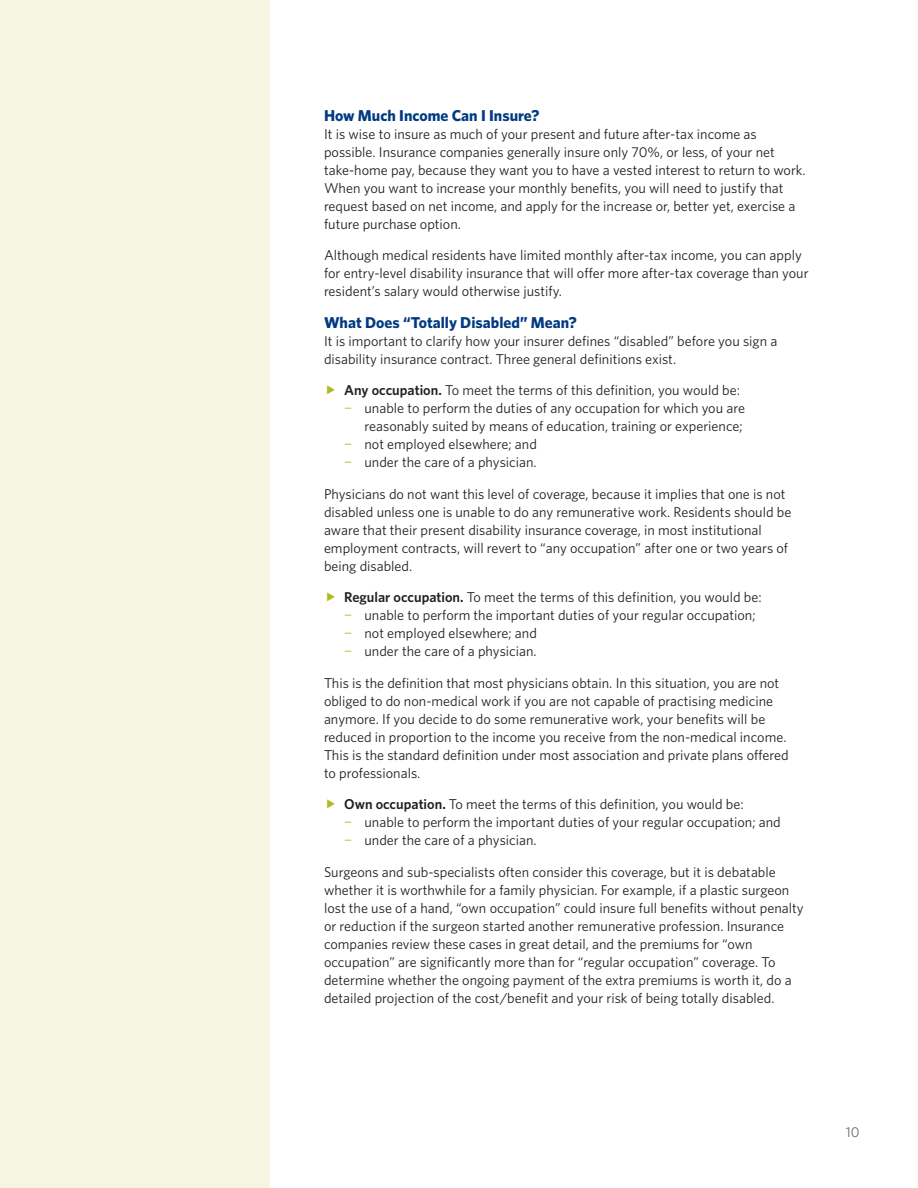
<style>
.page{position:relative;width:918px;height:1188px;background:#fff}
.page>*{position:absolute;margin:0;border:0;box-sizing:border-box;transform-origin:0 0}
.t1{font:700 15.75px "Whitney";color:#013a81}
.t2{font:14.25px/18px "Whitney";color:#231f20}
.t3{font:14.25px "Whitney";color:#6d6e71}
.s1{font-weight:600}
.s2{color:#b2bb1e}
</style>
<div class="page">
<div style="left:0;top:0;width:270px;height:1188px;background:#f6f4e2"></div>
<p class="t1" style="left:324px;top:105px;width:217px">How Much Income Can I Insure?</p>
<p class="t2" style="left:324px;top:124px;width:483px">It is wise to insure as much of your present and future after-tax income as possible. Insurance companies generally insure only 70%, or less, of your net take-home pay, because they want you to have a vested interest to return to work.<br>When you want to increase your monthly benefits, you will need to justify that request based on net income, and apply for the increase or, better yet, exercise a future purchase option.</p>
<p class="t2" style="left:324px;top:246px;width:486px">Although medical residents have limited monthly after-tax income, you can apply for entry-level disability insurance that will offer more after-tax coverage than your resident’s salary would otherwise justify.</p>
<p class="t1" style="left:324px;top:312px;width:254px">What Does “Totally Disabled” Mean?</p>
<p class="t2" style="left:324px;top:331px;width:455px">It is important to clarify how your insurer defines “disabled” before you sign a disability insurance contract. Three general definitions exist.</p>
<p class="t2" style="left:344px;top:381px;width:397px"><span class="s1">Any occupation.</span> To meet the terms of this definition, you would be:</p>
<p class="t2" style="left:344px;top:399px;width:402px"><span class="s2">−</span> unable to perform the duties of any occupation for which you are</p>
<p class="t2" style="left:364px;top:417px;width:380px">reasonably suited by means of education, training or experience;</p>
<p class="t2" style="left:344px;top:435px;width:194px"><span class="s2">−</span> not employed elsewhere; and</p>
<p class="t2" style="left:344px;top:453px;width:194px"><span class="s2">−</span> under the care of a physician.</p>
<p class="t2" style="left:324px;top:484px;width:469px">Physicians do not want this level of coverage, because it implies that one is not disabled unless one is unable to do any remunerative work. Residents should be aware that their present disability insurance coverage, in most institutional employment contracts, will revert to “any occupation” after one or two years of being disabled.</p>
<p class="t2" style="left:344px;top:588px;width:419px"><span class="s1">Regular occupation.</span> To meet the terms of this definition, you would be: <span class="s2">−</span> unable to perform the important duties of your regular occupation; <span class="s2">−</span> not employed elsewhere; and<br><span class="s2">−</span> under the care of a physician.</p>
<p class="t2" style="left:324px;top:673px;width:466px">This is the definition that most physicians obtain. In this situation, you are not obliged to do non-medical work if you are not capable of practising medicine anymore. If you decide to do some remunerative work, your benefits will be reduced in proportion to the income you receive from the non-medical income.<br>This is the standard definition under most association and private plans offered to professionals.</p>
<p class="t2" style="left:344px;top:795px;width:438px"><span class="s1">Own occupation.</span> To meet the terms of this definition, you would be:<br><span class="s2">−</span> unable to perform the important duties of your regular occupation; and <span class="s2">−</span> under the care of a physician.</p>
<p class="t2" style="left:324px;top:862px;width:481px">Surgeons and sub-specialists often consider this coverage, but it is debatable whether it is worthwhile for a family physician. For example, if a plastic surgeon lost the use of a hand, “own occupation” could insure full benefits without penalty or reduction if the surgeon started another remunerative profession. Insurance companies review these cases in great detail, and the premiums for “own occupation” are significantly more than for “regular occupation” coverage. To determine whether the ongoing payment of the extra premiums is worth it, do a detailed projection of the cost/benefit and your risk of being totally disabled.</p>
<p class="t3" style="left:846px;top:1122px;width:15px">10</p>
</div>
